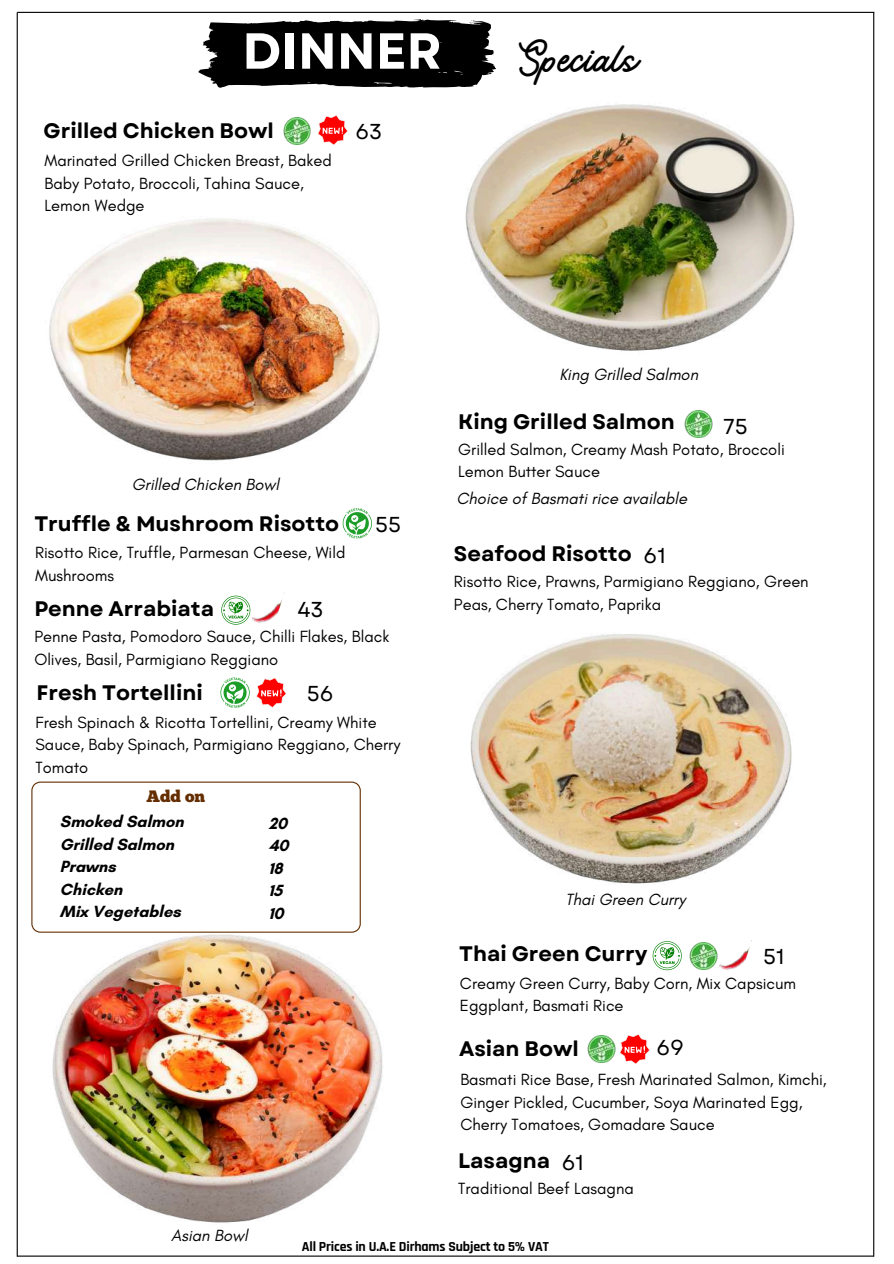
<style>
.page{position:relative;width:894px;height:1264px;background:#fff}
.page>*{position:absolute;margin:0;border:0;box-sizing:border-box;transform-origin:0 0}
.t1{font:700 50.55px "Garet";color:#fff}
.t2{font:46.95px "Vintage Rotter";color:#000}
.t3{font:21.6px "Garet";color:#000}
.t4{font:700 21px "Garet";color:#000}
.t5{font:16.5px/22.5px "Glacial Indifference";color:#000}
.t6{font:italic 16.5px "Glacial Indifference";color:#000}
.t7{font:700 16.5px/22.5px "Glacial Indifference";color:#000}
.t8{font:16.5px "Chunk Five";color:#642e00}
.t9{font:700 13.95px "Rajdhani";letter-spacing:-.01em;color:#000}
.s1{font-weight:400;font-size:21.6px}
</style>
<div class="page">
<svg style="left:198px;top:19px;width:293px;height:69px"></svg>
<svg style="left:342px;top:508px;width:30px;height:30px"></svg>
<svg style="left:31px;top:781px;width:330px;height:146px"></svg>
<svg style="left:652px;top:941px;width:29px;height:29px"></svg>
<hr style="left:17px;top:12px;width:857px;height:1px;background:#000">
<hr style="left:872px;top:12px;width:2px;height:1244px;background:#000">
<hr style="left:17px;top:12px;width:1px;height:1244px;background:#000">
<hr style="left:17px;top:1255px;width:856px;height:1px;background:#000">
<img style="left:724px;top:946px;width:26px;height:24px">
<img style="left:689px;top:942px;width:35px;height:27px">
<img style="left:283px;top:117px;width:28px;height:27px">
<img style="left:684px;top:410px;width:29px;height:27px">
<img style="left:384px;top:49px;width:491px;height:339px">
<img style="left:470px;top:634px;width:322px;height:250px">
<svg style="left:221px;top:595px;width:29px;height:29px"></svg>
<img style="left:251px;top:593px;width:33px;height:30px">
<img style="left:16px;top:175px;width:369px;height:319px">
<svg style="left:318px;top:115px;width:30px;height:30px"></svg>
<svg style="left:622px;top:1034px;width:27px;height:30px"></svg>
<img style="left:587px;top:1035px;width:35px;height:27px">
<img style="left:32px;top:881px;width:372px;height:376px">
<svg style="left:220px;top:677px;width:29px;height:31px"></svg>
<svg style="left:256px;top:678px;width:30px;height:30px"></svg>
<h1 class="t1" style="left:242px;top:15px;width:201px">DINNER</h1>
<h2 class="t2" style="left:518px;top:29px;width:122px">Specials</h2>
<p class="t4" style="left:44px;top:115px;width:232px">Grilled Chicken Bowl</p>
<h3 class="t3" style="left:355px;top:116px;width:28px">63</h3>
<p class="t5" style="left:44px;top:149px;width:289px">Marinated Grilled Chicken Breast, Baked<br>Baby Potato, Broccoli, Tahina Sauce,<br>Lemon Wedge</p>
<p class="t6" style="left:132px;top:474px;width:149px">Grilled Chicken Bowl</p>
<p class="t4" style="left:34px;top:508px;width:306px">Truffle &amp; Mushroom Risotto</p>
<h3 class="t3" style="left:375px;top:509px;width:27px">55</h3>
<p class="t5" style="left:35px;top:541px;width:311px">Risotto Rice, Truffle, Parmesan Cheese, Wild<br>Mushrooms</p>
<p class="t4" style="left:34px;top:594px;width:181px">Penne Arrabiata</p>
<h3 class="t3" style="left:297px;top:594px;width:28px">43</h3>
<p class="t5" style="left:34px;top:625px;width:356px">Penne Pasta, Pomodoro Sauce, Chilli Flakes, Black<br>Olives, Basil, Parmigiano Reggiano</p>
<p class="t4" style="left:37px;top:677px;width:168px">Fresh Tortellini</p>
<h3 class="t3" style="left:307px;top:677px;width:28px">56</h3>
<p class="t5" style="left:35px;top:711px;width:366px">Fresh Spinach &amp; Ricotta Tortellini, Creamy White<br>Sauce, Baby Spinach, Parmigiano Reggiano, Cherry<br>Tomato</p>
<p class="t8" style="left:146px;top:789px;width:60px">Add on</p>
<p class="t7" style="left:60px;top:810px;width:125px">Smoked Salmon<br>Grilled Salmon<br>Prawns<br>Chicken<br>Mix Vegetables</p>
<p class="t7" style="left:268px;top:811px;width:22px">20<br>40<br>18<br>15<br>10</p>
<p class="t6" style="left:559px;top:364px;width:140px">King Grilled Salmon</p>
<p class="t4" style="left:458px;top:406px;width:218px">King Grilled Salmon</p>
<h3 class="t3" style="left:723px;top:410px;width:26px">75</h3>
<p class="t5" style="left:458px;top:437px;width:328px">Grilled Salmon, Creamy Mash Potato, Broccoli<br>Lemon Butter Sauce</p>
<p class="t6" style="left:456px;top:488px;width:232px">Choice of Basmati rice available</p>
<p class="t4" style="left:454px;top:539px;width:213px">Seafood Risotto <span class="s1">61</span></p>
<p class="t5" style="left:454px;top:570px;width:356px">Risotto Rice, Prawns, Parmigiano Reggiano, Green<br>Peas, Cherry Tomato, Paprika</p>
<p class="t6" style="left:565px;top:889px;width:121px">Thai Green Curry</p>
<p class="t4" style="left:459px;top:938px;width:190px">Thai Green Curry</p>
<h3 class="t3" style="left:763px;top:940px;width:23px">51</h3>
<p class="t5" style="left:460px;top:971px;width:337px">Creamy Green Curry, Baby Corn, Mix Capsicum<br>Eggplant, Basmati Rice</p>
<h3 class="t3" style="left:656px;top:1032px;width:29px">69</h3>
<p class="t4" style="left:459px;top:1033px;width:121px">Asian Bowl</p>
<p class="t5" style="left:460px;top:1067px;width:368px">Basmati Rice Base, Fresh Marinated Salmon, Kimchi,<br>Ginger Pickled, Cucumber, Soya Marinated Egg,<br>Cherry Tomatoes, Gomadare Sauce</p>
<p class="t4" style="left:458px;top:1145px;width:127px">Lasagna <span class="s1">61</span></p>
<p class="t5" style="left:458px;top:1177px;width:177px">Traditional Beef Lasagna</p>
<p class="t6" style="left:171px;top:1225px;width:78px">Asian Bowl</p>
<p class="t9" style="left:302px;top:1238px;width:248px">All Prices in U.A.E Dirhams Subject to 5% VAT</p>
</div>
